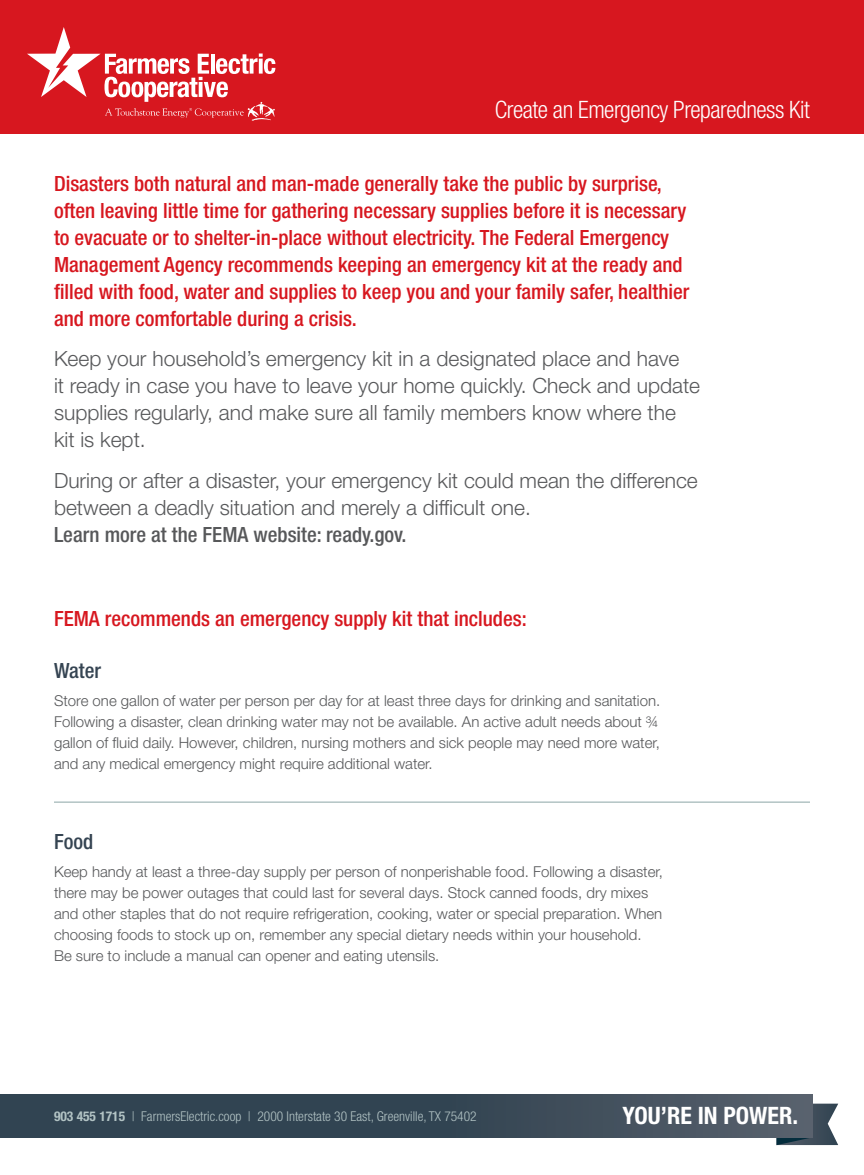
<style>
.page{position:relative;width:864px;height:1175px;background:#fff}
.page>*{position:absolute;margin:0;border:0;box-sizing:border-box;transform-origin:0 0}
.t1{font:300 condensed 24px "Helvetica Neue LT Std";letter-spacing:-.02em;color:#fff}
.t2{font:700 condensed 24px "Helvetica Neue LT Std";color:#fff}
.t3{font:500 condensed 21px/27px "Helvetica Neue LT Std";color:#d7171f}
.t4{font:300 21px/27px "Helvetica Neue LT Std";color:#57585a}
.t5{font:500 condensed 21px "Helvetica Neue LT Std";color:#354452}
.t6{font:300 15px/21px "Helvetica Neue LT Std";color:#57585a;text-align:justify}
.t7{font:300 condensed 13.5px "Helvetica Neue LT Std";color:#b2c3c4}
.t8{font:700 condensed 13.5px "Helvetica Neue LT Std";color:#b2c3c4}
.s1{font-weight:500;font-stretch:condensed}
</style>
<div class="page">
<div style="left:0;top:0;width:864px;height:134px;background:#d7171f"></div>
<svg style="left:777px;top:1103px;width:61px;height:42px"></svg>
<div style="left:0;top:1094px;width:812px;height:43px;background:linear-gradient(to right,#273d4b,#4d5865)"></div>
<svg style="left:27px;top:27px;width:248px;height:94px"></svg>
<hr style="left:54px;top:801px;width:756px;height:2px;background:#b2c3c4">
<p class="t1" style="left:495px;top:96px;width:317px">Create an Emergency Preparedness Kit</p>
<p class="t3" style="left:54px;top:169px;width:637px">Disasters both natural and man-made generally take the public by surprise, often leaving little time for gathering necessary supplies before it is necessary to evacuate or to shelter-in-place without electricity. The Federal Emergency Management Agency recommends keeping an emergency kit at the ready and filled with food, water and supplies to keep you and your family safer, healthier and more comfortable during a crisis.</p>
<p class="t4" style="left:54px;top:345px;width:648px">Keep your household’s emergency kit in a designated place and have<br>it ready in case you have to leave your home quickly. Check and update supplies regularly, and make sure all family members know where the kit is kept.</p>
<p class="t4" style="left:54px;top:466px;width:645px">During or after a disaster, your emergency kit could mean the difference between a deadly situation and merely a difficult one.<br><span class="s1">Learn more at the FEMA website: ready.gov.</span></p>
<p class="t3" style="left:54px;top:605px;width:474px">FEMA recommends an emergency supply kit that includes:</p>
<p class="t5" style="left:54px;top:658px;width:49px">Water</p>
<p class="t6" style="left:54px;top:689px;width:608px">Store one gallon of water per person per day for at least three days for drinking and sanitation.<br>Following a disaster, clean drinking water may not be available. An active adult needs about ¾ gallon of fluid daily. However, children, nursing mothers and sick people may need more water, and any medical emergency might require additional water.</p>
<p class="t5" style="left:54px;top:829px;width:41px">Food</p>
<p class="t6" style="left:54px;top:860px;width:611px;text-align:left">Keep handy at least a three-day supply per person of nonperishable food. Following a disaster, there may be power outages that could last for several days. Stock canned foods, dry mixes and other staples that do not require refrigeration, cooking, water or special preparation. When choosing foods to stock up on, remember any special dietary needs within your household.<br>Be sure to include a manual can opener and eating utensils.</p>
<p class="t8" style="left:54px;top:1108px;width:73px">903 455 1715</p>
<p class="t2" style="left:623px;top:1101px;width:177px">YOU’RE IN POWER.</p>
<p class="t7" style="left:132px;top:1108px;width:347px">| FarmersElectric.coop | 2000 Interstate 30 East, Greenville, TX 75402</p>
</div>
